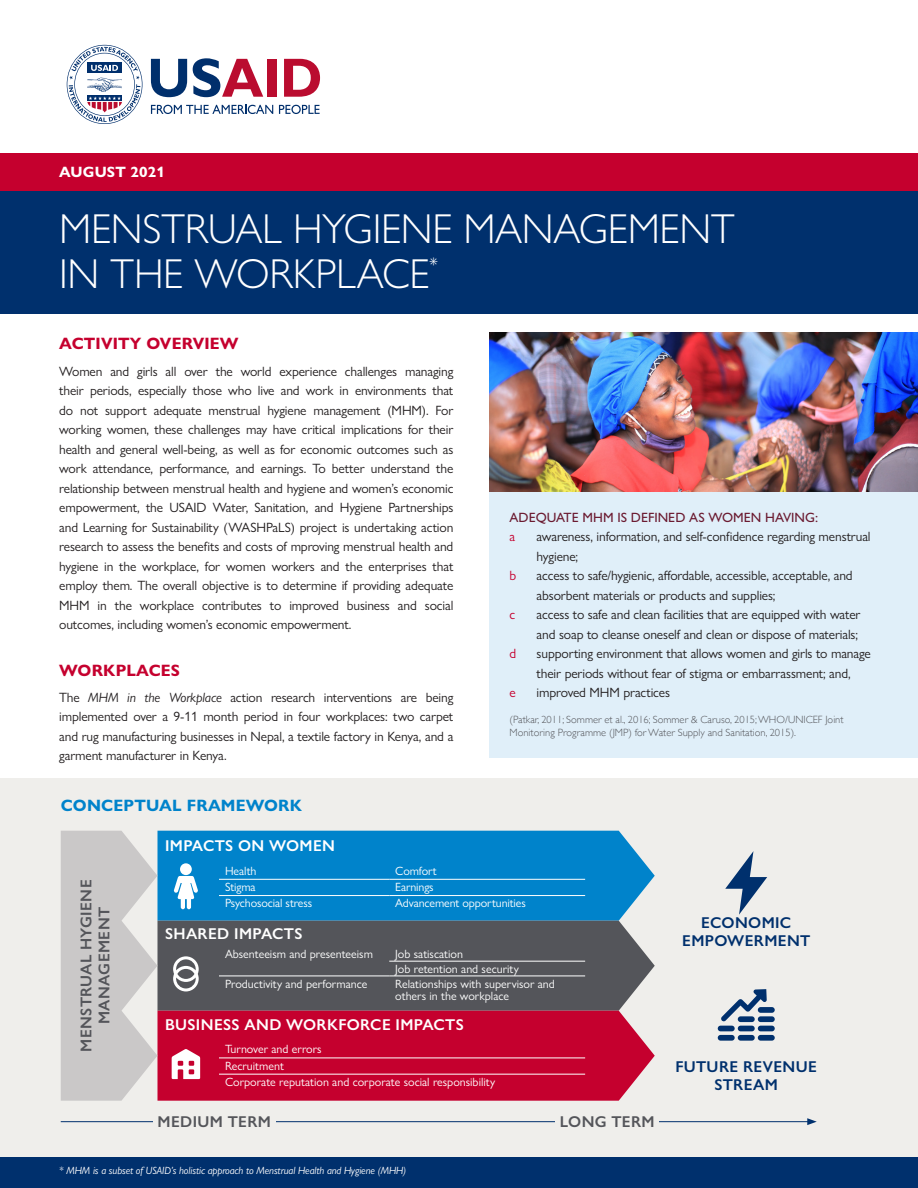
<style>
.page{position:relative;width:918px;height:1188px;background:#fff}
.page>*{position:absolute;margin:0;border:0;box-sizing:border-box;transform-origin:0 0}
.Heading_2{font:300 42px/45px "Gill Sans Nova";letter-spacing:-.01em;color:#fff}
.Heading_2-2{font:300 18px "Gill Sans Nova";color:#fff}
.Heading_1{font:700 16.5px "Gill Sans Nova";letter-spacing:.01em;color:#c5002e}
.Heading_1-2{font:700 16.5px "Gill Sans Nova";letter-spacing:.01em;color:#0083cb}
.Figure_heading{font:600 15.75px "Gill Sans Nova";letter-spacing:.025em;color:#fff}
.Figure_heading-2{font:600 15.75px/18px "Gill Sans Nova";letter-spacing:.025em;color:#54555a;text-align:center}
.Figure_heading-3{font:600 15.75px/18px "Gill Sans Nova";letter-spacing:.025em;color:#00306d;text-align:center}
.Heading_1-3{font:700 15px "Gill Sans Nova";letter-spacing:.01em;color:#fff}
.body{font:13.5px/19.5px "Gill Sans Nova";letter-spacing:-.01em;color:#231f20}
.Text_box_head{font:500 13.5px "Gill Sans Nova";color:#6b1b31}
.t1{font:13.5px "Gill Sans Nova";color:#c5002e}
.Figure_body{font:12px/12px "Gill Sans Nova";color:#fff}
.Table_body{font:12px "Gill Sans Nova";letter-spacing:-.01em;color:#fff}
.footnotenew{font:300 10.5px/12.6px "Gill Sans";color:#54555a}
.body-2{font:italic 10.5px "Gill Sans Nova";letter-spacing:-.01em;color:#fff}
.s1{font-style:italic}
</style>
<div class="page">
<div style="left:0;top:153px;width:918px;height:123px;background:#c5002e"></div>
<div style="left:0;top:778px;width:918px;height:380px;background:#efeeeb"></div>
<div style="left:0;top:191px;width:918px;height:123px;background:#00306d"></div>
<svg style="left:151px;top:59px;width:36px;height:38px"></svg>
<svg style="left:151px;top:105px;width:122px;height:9px"></svg>
<svg style="left:279px;top:105px;width:41px;height:9px"></svg>
<svg style="left:193px;top:58px;width:70px;height:39px"></svg>
<div style="left:267px;top:59px;width:9px;height:38px;background:#ba0c2f"></div>
<svg style="left:284px;top:59px;width:36px;height:38px"></svg>
<svg style="left:67px;top:45px;width:75px;height:79px"></svg>
<div style="left:158px;top:831px;width:497px;height:90px;background:#0083cb"></div>
<hr style="left:219px;top:879px;width:170px;height:1px;background:#fff">
<hr style="left:389px;top:879px;width:196px;height:1px;background:#fff">
<hr style="left:219px;top:895px;width:170px;height:1px;background:#fff">
<hr style="left:389px;top:895px;width:196px;height:1px;background:#fff">
<div style="left:158px;top:921px;width:497px;height:90px;background:#54555a"></div>
<hr style="left:389px;top:961px;width:196px;height:1px;background:#fff">
<hr style="left:219px;top:976px;width:170px;height:1px;background:#fff">
<hr style="left:389px;top:976px;width:196px;height:1px;background:#fff">
<div style="left:158px;top:1011px;width:497px;height:90px;background:#c5002e"></div>
<hr style="left:219px;top:1058px;width:366px;height:1px;background:#fff">
<hr style="left:219px;top:1074px;width:366px;height:1px;background:#fff">
<svg style="left:61px;top:831px;width:97px;height:270px"></svg>
<hr style="left:61px;top:1121px;width:749px;height:1px;background:#00306d">
<svg style="left:807px;top:1118px;width:10px;height:7px"></svg>
<div style="left:153px;top:1116px;width:123px;height:11px;background:#efeeeb"></div>
<div style="left:555px;top:1116px;width:104px;height:11px;background:#efeeeb"></div>
<div style="left:180px;top:863px;width:12px;height:12px;background:#fff;border-radius:50%"></div>
<svg style="left:174px;top:876px;width:24px;height:33px"></svg>
<svg style="left:172px;top:1049px;width:28px;height:30px"></svg>
<svg style="left:173px;top:956px;width:26px;height:35px"></svg>
<svg style="left:725px;top:851px;width:42px;height:64px"></svg>
<div style="left:758px;top:1026px;width:17px;height:5px;background:#00306d;border-radius:3px"></div>
<div style="left:758px;top:1035px;width:17px;height:6px;background:#00306d;border-radius:3px"></div>
<div style="left:758px;top:1007px;width:17px;height:6px;background:#00306d;border-radius:3px"></div>
<div style="left:758px;top:1016px;width:17px;height:6px;background:#00306d;border-radius:3px"></div>
<div style="left:738px;top:1026px;width:17px;height:5px;background:#00306d;border-radius:3px"></div>
<div style="left:738px;top:1035px;width:17px;height:6px;background:#00306d;border-radius:3px"></div>
<div style="left:738px;top:1016px;width:17px;height:6px;background:#00306d;border-radius:3px"></div>
<div style="left:718px;top:1026px;width:17px;height:5px;background:#00306d;border-radius:3px"></div>
<div style="left:718px;top:1035px;width:17px;height:6px;background:#00306d;border-radius:3px"></div>
<svg style="left:721px;top:989px;width:46px;height:32px"></svg>
<div style="left:0;top:1158px;width:918px;height:30px;background:#00306d"></div>
<div style="left:489px;top:492px;width:429px;height:266px;background:#e0eff9"></div>
<img style="left:489px;top:333px;width:429px;height:159px">
<p class="Heading_1-3" style="left:59px;top:163px;width:107px">AUGUST 2021</p>
<p class="Heading_2" style="left:59px;top:206px;width:677px">MENSTRUAL HYGIENE MANAGEMENT<br>IN THE WORKPLACE</p>
<p class="Heading_2-2" style="left:430px;top:253px;width:10px">*</p>
<p class="Heading_1" style="left:59px;top:333px;width:181px">ACTIVITY OVERVIEW</p>
<p class="body" style="left:59px;top:361px;width:396px;text-align:justify">Women and girls all over the world experience challenges managing their periods, especially those who live and work in environments that do not support adequate menstrual hygiene management (MHM). For working women, these challenges may have critical implications for their health and general well-being, as well as for economic outcomes such as work attendance, performance, and earnings. To better understand the relationship between menstrual health and hygiene and women’s economic empowerment, the USAID Water, Sanitation, and Hygiene Partnerships and Learning for Sustainability (WASHPaLS) project is undertaking action research to assess the benefits and costs of mproving menstrual health and hygiene in the workplace, for women workers and the enterprises that employ them. The overall objective is to determine if providing adequate MHM in the workplace contributes to improved business and social outcomes, including women’s economic empowerment.</p>
<p class="Heading_1" style="left:59px;top:660px;width:122px">WORKPLACES</p>
<p class="body" style="left:59px;top:687px;width:396px;text-align:justify">The <span class="s1">MHM in the Workplace</span> action research interventions are being implemented over a 9-11 month period in four workplaces: two carpet and rug manufacturing businesses in Nepal, a textile factory in Kenya, and a garment manufacturer in Kenya.</p>
<p class="Heading_1-2" style="left:61px;top:795px;width:243px">CONCEPTUAL FRAMEWORK</p>
<p class="Text_box_head" style="left:510px;top:509px;width:310px">ADEQUATE MHM IS DEFINED AS WOMEN HAVING:</p>
<p class="t1" style="left:510px;top:528px;width:7px">a</p>
<p class="body" style="left:537px;top:527px;width:336px">awareness, information, and self-confidence regarding menstrual hygiene;</p>
<p class="t1" style="left:510px;top:567px;width:8px">b</p>
<p class="body" style="left:537px;top:566px;width:318px">access to safe/hygienic, affordable, accessible, acceptable, and absorbent materials or products and supplies;</p>
<p class="t1" style="left:510px;top:606px;width:7px">c</p>
<p class="body" style="left:537px;top:605px;width:326px">access to safe and clean facilities that are equipped with water and soap to cleanse oneself and clean or dispose of materials;</p>
<p class="t1" style="left:510px;top:645px;width:8px">d</p>
<p class="body" style="left:537px;top:644px;width:336px">supporting environment that allows women and girls to manage their periods without fear of stigma or embarrassment; and,</p>
<p class="t1" style="left:510px;top:684px;width:8px">e</p>
<p class="body" style="left:537px;top:683px;width:135px">improved MHM practices</p>
<p class="footnotenew" style="left:510px;top:713px;width:336px">(Patkar, 2011; Sommer et al., 2016; Sommer &amp; Caruso, 2015; WHO/UNICEF Joint<br>Monitoring Programme (JMP) for Water Supply and Sanitation, 2015).</p>
<p class="Figure_heading-2" style="left:77px;top:1052px;width:174px;rotate:-90deg">MENSTRUAL HYGIENE<br>MANAGEMENT</p>
<p class="Figure_heading" style="left:165px;top:836px;width:172px">IMPACTS ON WOMEN</p>
<p class="Figure_body" style="left:225px;top:865px;width:33px">Health</p>
<p class="Table_body" style="left:395px;top:863px;width:43px">Comfort</p>
<p class="Table_body" style="left:225px;top:880px;width:32px">Stigma</p>
<p class="Table_body" style="left:395px;top:880px;width:40px">Earnings</p>
<p class="Table_body" style="left:225px;top:896px;width:89px">Psychosocial stress</p>
<p class="Table_body" style="left:395px;top:896px;width:132px">Advancement opportunities</p>
<p class="Figure_heading" style="left:165px;top:924px;width:139px">SHARED IMPACTS</p>
<p class="Figure_body" style="left:225px;top:948px;width:149px">Absenteeism and presenteeism</p>
<p class="Figure_body" style="left:395px;top:948px;width:69px">Job satiscation</p>
<p class="Figure_body" style="left:395px;top:963px;width:125px">Job retention and security</p>
<p class="Figure_body" style="left:225px;top:977px;width:144px">Productivity and performance</p>
<p class="Figure_body" style="left:395px;top:977px;width:161px">Relationships with supervisor and others in the workplace</p>
<p class="Figure_heading" style="left:165px;top:1015px;width:300px">BUSINESS AND WORKFORCE IMPACTS</p>
<p class="Figure_body" style="left:225px;top:1043px;width:98px">Turnover and errors</p>
<p class="Figure_body" style="left:225px;top:1059px;width:60px">Recruitment</p>
<p class="Figure_body" style="left:225px;top:1076px;width:272px">Corporate reputation and corporate social responsibility</p>
<p class="Figure_heading-2" style="left:158px;top:1113px;width:115px">MEDIUM TERM</p>
<p class="Figure_heading-2" style="left:560px;top:1113px;width:96px">LONG TERM</p>
<p class="body-2" style="left:59px;top:1164px;width:349px">* MHM is a subset of USAID’s holistic approach to Menstrual Health and Hygiene (MHH)</p>
<p class="Figure_heading-3" style="left:682px;top:913px;width:130px">ECONOMIC<br>EMPOWERMENT</p>
<p class="Figure_heading-3" style="left:676px;top:1057px;width:143px">FUTURE REVENUE<br>STREAM</p>
</div>
